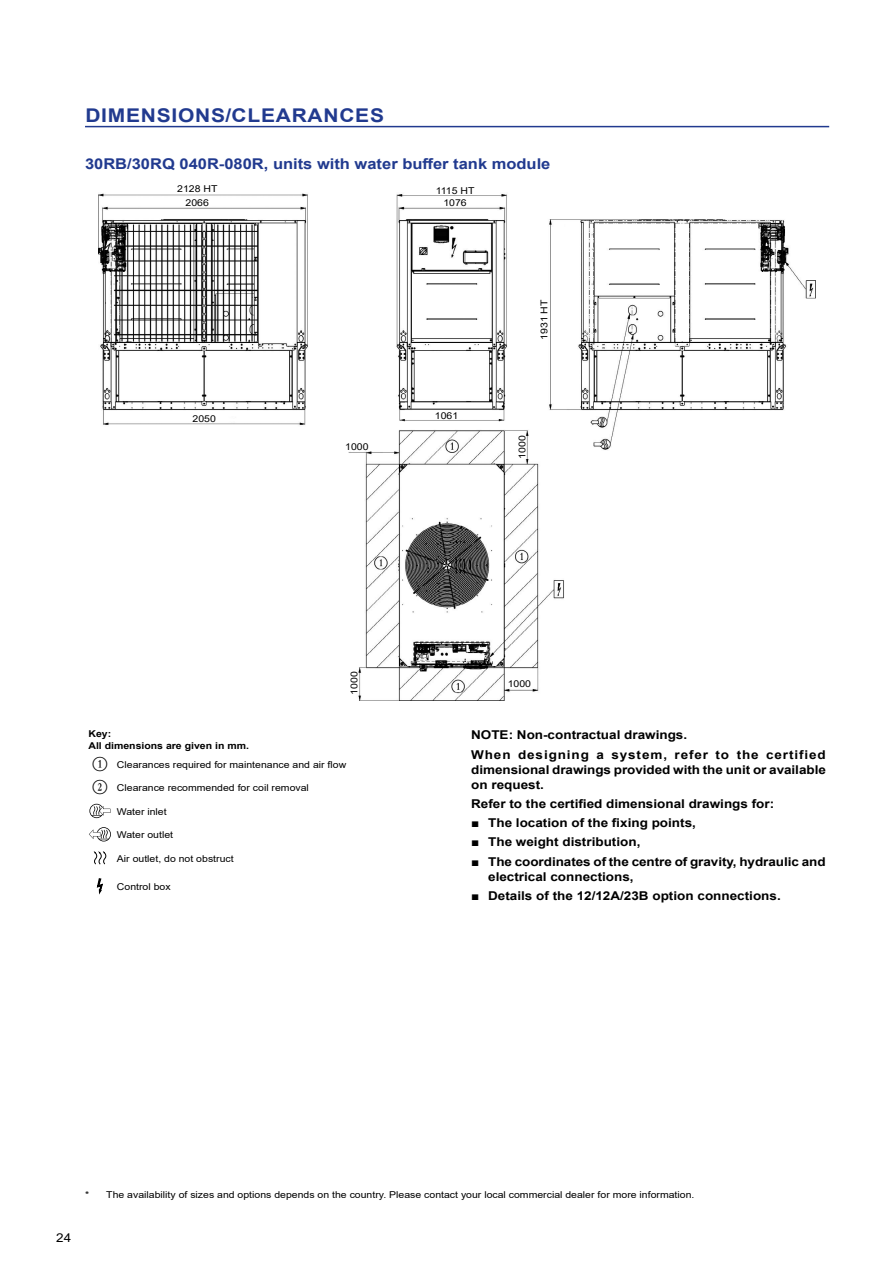
<style>
.page{position:relative;width:893px;height:1263px;background:#fff}
.page>*{position:absolute;margin:0;border:0;box-sizing:border-box;transform-origin:0 0}
.t1{font:700 18.9px "Arial";letter-spacing:.035em;color:#213a8f;scale:1.11 1}
.t2{font:700 14.85px "Arial";color:#213a8f;scale:1.11 1}
.t3{font:700 12.15px/15px "Arial";color:#000;scale:1.11 1}
.t4{font:700 12.15px/19.2px "Arial";letter-spacing:.065em;color:#000;scale:1.11 1}
.t5{font:12.15px "Arial";color:#000;scale:1.11 1}
.t6{font:9.45px/14.4px "Arial";color:#000;text-align:center;scale:1.11 1}
.t7{font:700 9.45px/12px "Arial";color:#000;scale:1.11 1}
.s1{font-weight:400}
.s2{font-family:"Numberpile Reversed";font-size:12px}
</style>
<div class="page">
<img style="left:99px;top:193px;width:717px;height:507px">
<svg style="left:89px;top:804px;width:21px;height:14px"></svg>
<svg style="left:89px;top:827px;width:22px;height:14px"></svg>
<svg style="left:94px;top:851px;width:13px;height:44px"></svg>
<hr style="left:85px;top:126px;width:744px;height:1px;background:#213a8f">
<h1 class="t1" style="left:85px;top:102px;width:271px">DIMENSIONS/CLEARANCES</h1>
<h2 class="t2" style="left:85px;top:154px;width:421px">30RB/30RQ 040R-080R, units with water buffer tank module</h2>
<p class="t6" style="left:177px;top:181px;width:38px">2128 HT<br>2066</p>
<p class="t6" style="left:436px;top:184px;width:36px;line-height:12.3px">1115 HT<br>1076</p>
<p class="t6" style="left:193px;top:411px;width:23px">2050</p>
<p class="t6" style="left:537px;top:340px;width:38px;rotate:-90deg">1931 HT</p>
<p class="t6" style="left:435px;top:408px;width:23px">1061</p>
<p class="t6" style="left:345px;top:439px;width:23px">1000</p>
<p class="t6" style="left:515px;top:459px;width:23px;rotate:-90deg">1000</p>
<p class="t6" style="left:347px;top:695px;width:23px;rotate:-90deg">1000</p>
<p class="t6" style="left:508px;top:676px;width:23px">1000</p>
<p class="t7" style="left:88px;top:728px;width:146px">Key:<br>All dimensions are given in mm.</p>
<p class="t4" style="left:471px;top:725px;width:321px">NOTE: Non-contractual drawings.<br>When designing a system, refer to the certified</p>
<p class="t3" style="left:471px;top:762px;width:321px">dimensional drawings provided with the unit or available on request.</p>
<p class="t3" style="left:471px;top:796px;width:275px">Refer to the certified dimensional drawings for:</p>
<p class="t3" style="left:471px;top:815px;width:204px"><span class="s1">■</span> The location of the fixing points,</p>
<p class="t3" style="left:471px;top:835px;width:154px"><span class="s1">■</span> The weight distribution,</p>
<p class="t3" style="left:488px;top:854px;width:305px;text-indent:-17px"><span class="s1">■</span> The coordinates of the centre of gravity, hydraulic and electrical connections,</p>
<p class="t3" style="left:471px;top:888px;width:280px"><span class="s1">■</span> Details of the 12/12A/23B option connections.</p>
<p class="t6" style="left:93px;top:757px;width:230px"><span class="s2">B</span> Clearances required for maintenance and air flow</p>
<p class="t6" style="left:93px;top:781px;width:196px"><span class="s2">C</span> Clearance recommended for coil removal</p>
<p class="t6" style="left:117px;top:804px;width:46px">Water inlet</p>
<p class="t6" style="left:117px;top:827px;width:52px">Water outlet</p>
<p class="t6" style="left:117px;top:851px;width:107px">Air outlet, do not obstruct</p>
<p class="t6" style="left:117px;top:879px;width:50px">Control box</p>
<p class="t5" style="left:56px;top:1230px;width:15px">24</p>
<p class="t6" style="left:85px;top:1188px;width:550px">* The availability of sizes and options depends on the country. Please contact your local commercial dealer for more information.</p>
</div>
